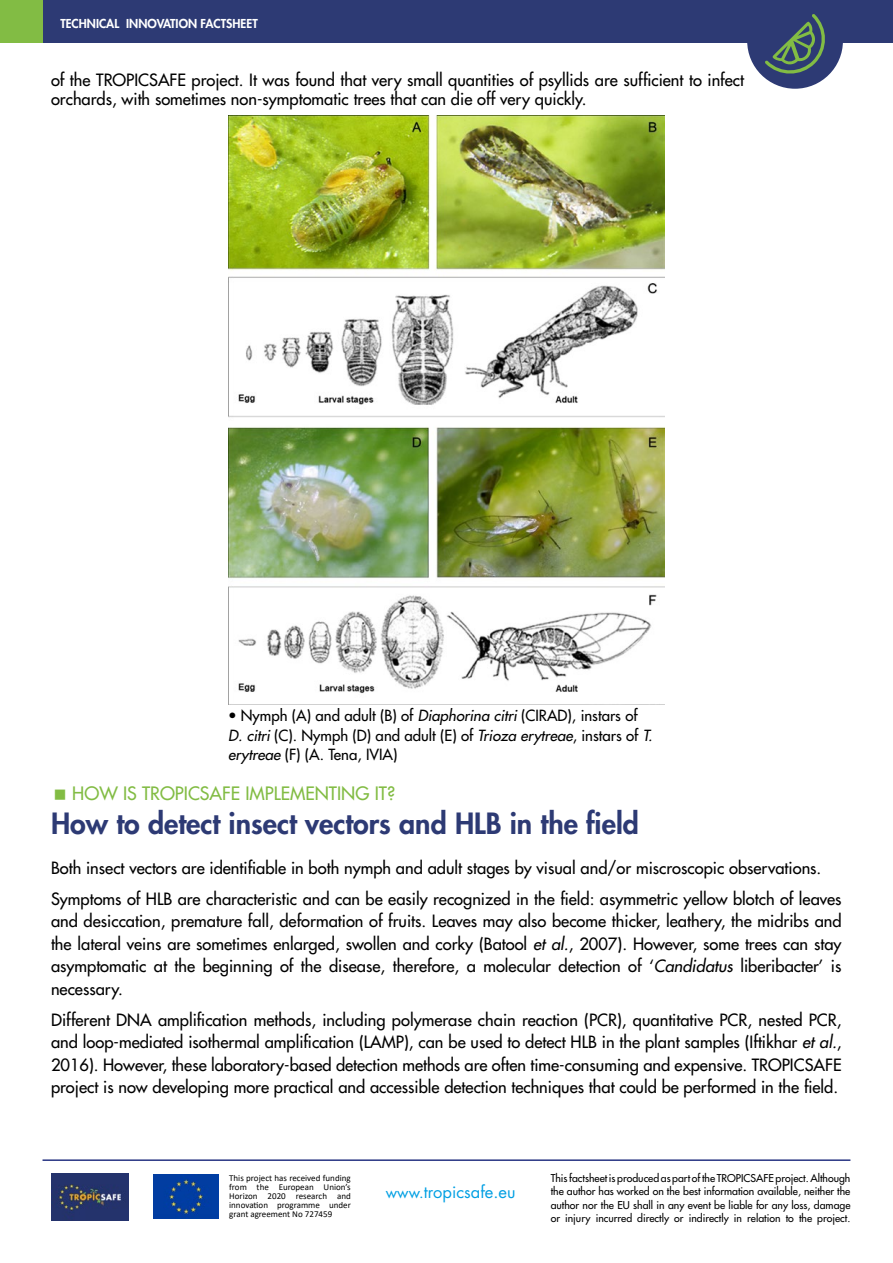
<style>
.page{position:relative;width:893px;height:1263px;background:#fff}
.page>*{position:absolute;margin:0;border:0;box-sizing:border-box;transform-origin:0 0}
.t1{font:800 28.5px "Futura Std";color:#2d3a74}
.t2{font:500 18px "Futura Std";color:#82bc44}
.t3{font:500 16.5px/22.5px "Futura Std";color:#000}
.t4{font:16.5px "Futura Std";color:#009fe3}
.t5{font:500 15px/19.5px "Futura Std";color:#000}
.t6{font:800 12px "Futura Std";color:#fff}
.t7{font:500 10.5px/13.5px "Futura Std";color:#000;text-align:justify}
.t8{font:9px/9px "Calibri";color:#000;text-align:justify}
.s1{font-style:italic}
.s2{font-size:15px}
</style>
<div class="page">
<hr style="left:43px;top:1159px;width:807px;height:2px;background:#283583">
<div style="left:0;top:0;width:893px;height:43px;background:#2d3a74"></div>
<div style="left:0;top:0;width:43px;height:43px;background:#82bc44"></div>
<img style="left:51px;top:1173px;width:78px;height:47px">
<img style="left:153px;top:1175px;width:66px;height:44px">
<svg style="left:747px;top:14px;width:96px;height:75px"></svg>
<img style="left:228px;top:116px;width:437px;height:589px">
<p class="t6" style="left:60px;top:16px;width:199px">TECHNICAL INNOVATION FACTSHEET</p>
<p class="t3" style="left:51px;top:70px;width:695px;line-height:19.5px">of the TROPICSAFE project. It was found that very small quantities of psyllids are sufficient to infect orchards, with sometimes non-symptomatic trees that can die off very quickly.</p>
<p class="t5" style="left:228px;top:706px;width:426px">• Nymph (A) and adult (B) of <span class="s1">Diaphorina citri</span> (CIRAD), instars of<br><span class="s1">D. citri</span> (C). Nymph (D) and adult (E) of <span class="s1">Trioza erytreae</span>, instars of <span class="s1">T. erytreae</span> (F) (A. Tena, IVIA)</p>
<p class="t2" style="left:72px;top:782px;width:324px">HOW IS TROPICSAFE IMPLEMENTING IT?</p>
<h1 class="t1" style="left:51px;top:806px;width:589px">How to detect insect vectors and HLB in the field</h1>
<p class="t3" style="left:51px;top:852px;width:792px;line-height:31px">Both insect vectors are identifiable in both nymph and adult stages by visual and/or miscroscopic observations.<br>Symptoms of HLB are characteristic and can be easily recognized in the field: asymmetric yellow blotch of leaves</p>
<p class="t3" style="left:51px;top:910px;width:792px;text-align:justify">and desiccation, premature fall, deformation of fruits. Leaves may also become thicker, leathery, the midribs and the lateral veins are sometimes enlarged, swollen and corky (Batool <span class="s1">et al.</span>, 2007). However, some trees can stay asymptomatic at the beginning of the disease, therefore, a molecular detection of ‘<span class="s1">Candidatus</span> liberibacter’ is necessary.</p>
<p class="t3" style="left:51px;top:1008px;width:792px;text-align:justify">Different DNA amplification methods, including polymerase chain reaction (PCR), quantitative PCR, nested PCR, and loop-mediated isothermal amplification (LAMP), can be used to detect HLB in the plant samples (Iftikhar <span class="s1">et al.</span>, 2016). However, these laboratory-based detection methods are often time-consuming and expensive. TROPICSAFE project is now developing more practical and accessible detection techniques that could be performed in the field.</p>
<p class="t8" style="left:229px;top:1173px;width:123px">This project has received funding from the European Union’s Horizon 2020 research and innovation programme under grant agreement No 727459</p>
<p class="t4" style="left:386px;top:1181px;width:131px"><span class="s2">www.</span>tropicsafe.eu</p>
<p class="t7" style="left:551px;top:1171px;width:301px">This factsheet is produced as part of the TROPICSAFE project. Although the author has worked on the best information available, neither the author nor the EU shall in any event be liable for any loss, damage or injury incurred directly or indirectly in relation to the project.</p>
</div>
